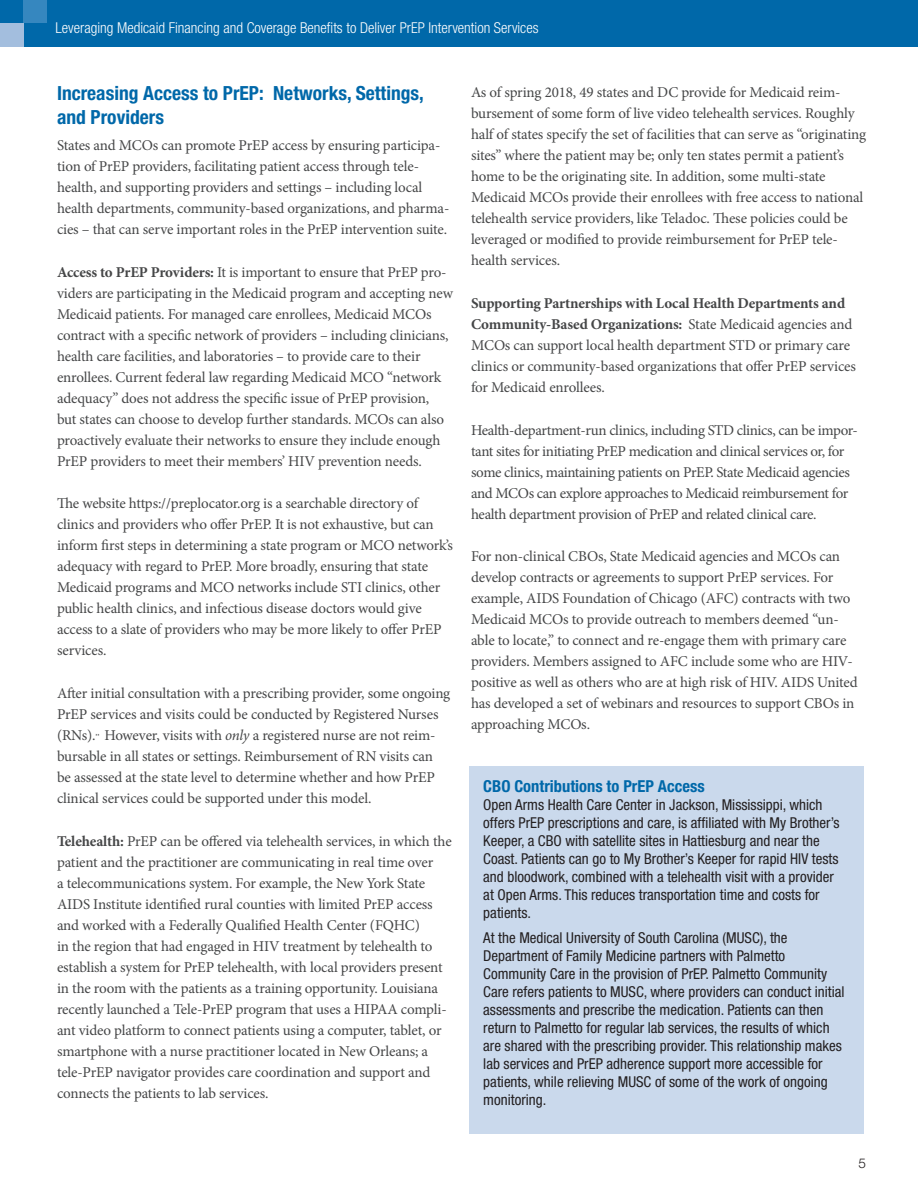
<style>
.page{position:relative;width:918px;height:1188px;background:#fff}
.page>*{position:absolute;margin:0;border:0;box-sizing:border-box;transform-origin:0 0}
.t1{font:700 condensed 19.5px/23.4px "Helvetica Neue LT Std";color:#0068a9}
.t2{font:700 condensed 16.5px "Helvetica Neue LT Std";color:#0068a9}
.t3{font:15px/21px "Minion Pro";letter-spacing:-.01em;color:#454647}
.t4{font:condensed 15px/18px "Helvetica Neue LT Std";color:#231f20}
.t5{font:300 condensed 15px "Helvetica Neue LT Std";color:#fff}
.t6{font:300 13.5px "Helvetica Neue LT Std";color:#231f20}
.s1{font-weight:700}
.s2{font-style:italic}
</style>
<div class="page">
<div style="left:0;top:0;width:918px;height:47px;background:#0068a9"></div>
<div style="left:0;top:23px;width:24px;height:24px;background:#a3bede"></div>
<div style="left:24px;top:0;width:23px;height:23px;background:#3687bf"></div>
<div style="left:470px;top:767px;width:394px;height:367px;background:#cad9ec"></div>
<p class="t5" style="left:56px;top:19px;width:485px">Leveraging Medicaid Financing and Coverage Benefits to Deliver PrEP Intervention Services</p>
<h1 class="t1" style="left:57px;top:81px;width:368px">Increasing Access to PrEP: Networks, Settings, and Providers</h1>
<p class="t3" style="left:57px;top:135px;width:394px">States and MCOs can promote PrEP access by ensuring participa&shy;tion of PrEP providers, facilitating patient access through tele&shy;health, and supporting providers and settings – including local health departments, community-based organizations, and pharma&shy;cies – that can serve important roles in the PrEP intervention suite.</p>
<p class="t3" style="left:57px;top:262px;width:397px"><span class="s1">Access to PrEP Providers:</span> It is important to ensure that PrEP pro&shy;viders are participating in the Medicaid program and accepting new Medicaid patients. For managed care enrollees, Medicaid MCOs contract with a specific network of providers – including clinicians, health care facilities, and laboratories – to provide care to their enrollees. Current federal law regarding Medicaid MCO “network adequacy” does not address the specific issue of PrEP provision,<br>but states can choose to develop further standards. MCOs can also proactively evaluate their networks to ensure they include enough PrEP providers to meet their members’ HIV prevention needs.</p>
<p class="t3" style="left:57px;top:493px;width:398px">The website https://preplocator.org is a searchable directory of clinics and providers who offer PrEP. It is not exhaustive, but can inform first steps in determining a state program or MCO network’s adequacy with regard to PrEP. More broadly, ensuring that state Medicaid programs and MCO networks include STI clinics, other public health clinics, and infectious disease doctors would give access to a slate of providers who may be more likely to offer PrEP services.</p>
<p class="t3" style="left:57px;top:683px;width:395px">After initial consultation with a prescribing provider, some ongoing PrEP services and visits could be conducted by Registered Nurses (RNs).<sup>,,</sup> However, visits with <span class="s2">only</span> a registered nurse are not reim&shy;bursable in all states or settings. Reimbursement of RN visits can be assessed at the state level to determine whether and how PrEP clinical services could be supported under this model.</p>
<p class="t3" style="left:57px;top:830px;width:396px"><span class="s1">Telehealth:</span> PrEP can be offered via telehealth services, in which the patient and the practitioner are communicating in real time over<br>a telecommunications system. For example, the New York State AIDS Institute identified rural counties with limited PrEP access and worked with a Federally Qualified Health Center (FQHC)<br>in the region that had engaged in HIV treatment by telehealth to establish a system for PrEP telehealth, with local providers present in the room with the patients as a training opportunity. Louisiana recently launched a Tele-PrEP program that uses a HIPAA compli&shy;ant video platform to connect patients using a computer, tablet, or smartphone with a nurse practitioner located in New Orleans; a tele-PrEP navigator provides care coordination and support and connects the patients to lab services.</p>
<p class="t3" style="left:471px;top:82px;width:397px">As of spring 2018, 49 states and DC provide for Medicaid reim&shy;bursement of some form of live video telehealth services. Roughly half of states specify the set of facilities that can serve as “originating sites” where the patient may be; only ten states permit a patient’s home to be the originating site. In addition, some multi-state Medicaid MCOs provide their enrollees with free access to national telehealth service providers, like Teladoc. These policies could be leveraged or modified to provide reimbursement for PrEP tele&shy;health services.</p>
<p class="t3" style="left:471px;top:293px;width:386px"><span class="s1">Supporting Partnerships with Local Health Departments and Community-Based Organizations:</span> State Medicaid agencies and MCOs can support local health department STD or primary care clinics or community-based organizations that offer PrEP services for Medicaid enrollees.</p>
<p class="t3" style="left:471px;top:419px;width:388px">Health-department-run clinics, including STD clinics, can be impor&shy;tant sites for initiating PrEP medication and clinical services or, for some clinics, maintaining patients on PrEP. State Medicaid agencies and MCOs can explore approaches to Medicaid reimbursement for health department provision of PrEP and related clinical care.</p>
<p class="t3" style="left:471px;top:546px;width:388px">For non-clinical CBOs, State Medicaid agencies and MCOs can develop contracts or agreements to support PrEP services. For example, AIDS Foundation of Chicago (AFC) contracts with two Medicaid MCOs to provide outreach to members deemed “un&shy;able to locate,” to connect and re-engage them with primary care providers. Members assigned to AFC include some who are HIV&shy;positive as well as others who are at high risk of HIV. AIDS United has developed a set of webinars and resources to support CBOs in approaching MCOs.</p>
<p class="t2" style="left:483px;top:776px;width:223px">CBO Contributions to PrEP Access</p>
<p class="t4" style="left:483px;top:796px;width:358px">Open Arms Health Care Center in Jackson, Mississippi, which offers PrEP prescriptions and care, is affiliated with My Brother’s Keeper, a CBO with satellite sites in Hattiesburg and near the Coast. Patients can go to My Brother’s Keeper for rapid HIV tests and bloodwork, combined with a telehealth visit with a provider at Open Arms. This reduces transportation time and costs for patients.</p>
<p class="t4" style="left:483px;top:928px;width:363px">At the Medical University of South Carolina (MUSC), the Department of Family Medicine partners with Palmetto Community Care in the provision of PrEP. Palmetto Community Care refers patients to MUSC, where providers can conduct initial assessments and prescribe the medication. Patients can then return to Palmetto for regular lab services, the results of which are shared with the prescribing provider. This relationship makes lab services and PrEP adherence support more accessible for patients, while relieving MUSC of some of the work of ongoing monitoring.</p>
<p class="t6" style="left:858px;top:1155px;width:9px">5</p>
</div>
